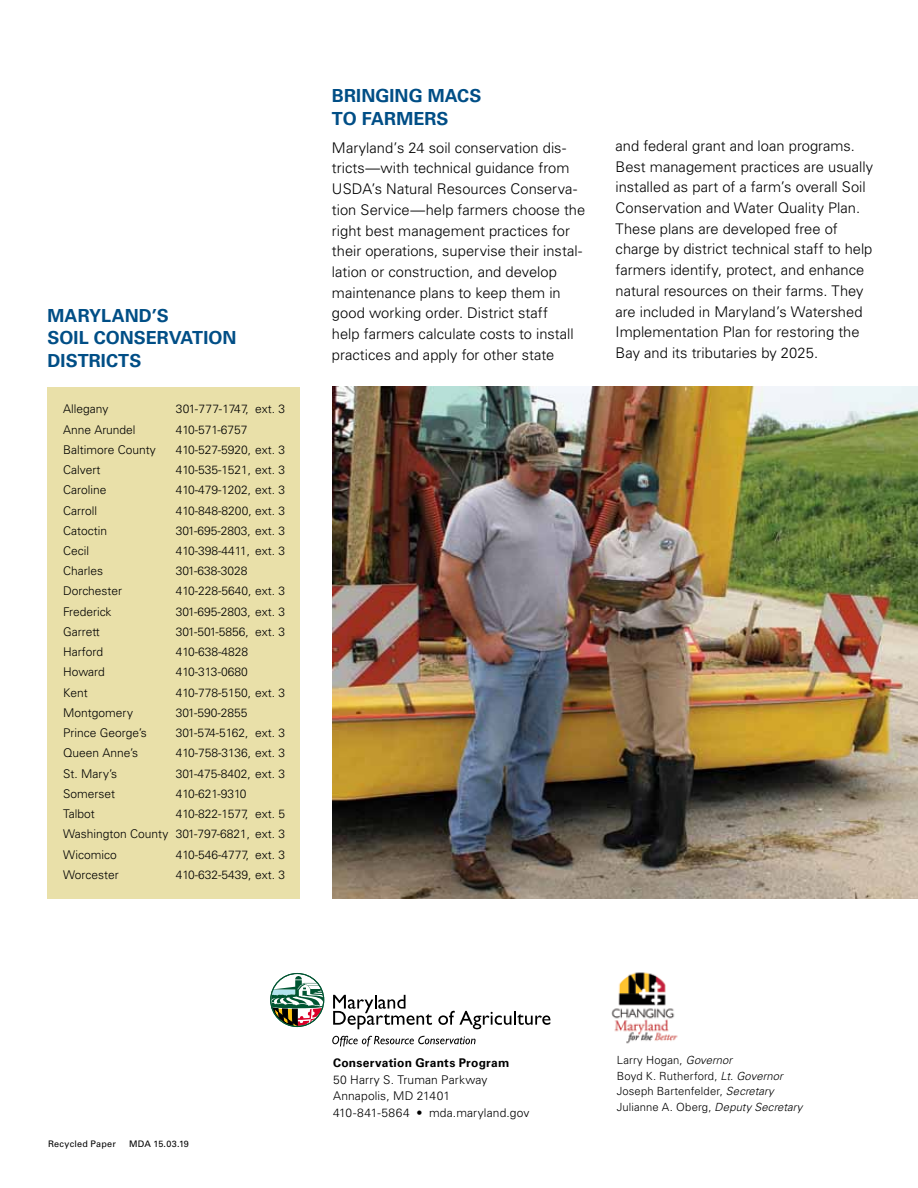
<style>
.page{position:relative;width:918px;height:1188px;background:#fff}
.page>*{position:absolute;margin:0;border:0;box-sizing:border-box;transform-origin:0 0}
.t1{font:700 18px/22.5px "Univers";letter-spacing:.005em;color:#004e86}
.t2{font:300 14.7px/20.7px "Univers";color:#000}
.t3{font:300 12px/16.5px "Univers";color:#000}
.t4{font:700 12px "Univers";letter-spacing:.02em;color:#000}
.t5{font:300 11.25px/15.8px "Univers";letter-spacing:.01em;color:#000}
.t6{font:9px "Univers";letter-spacing:.025em;color:#000}
.s1{font-style:italic}
</style>
<div class="page">
<svg style="left:333px;top:995px;width:99px;height:34px"></svg>
<svg style="left:438px;top:1011px;width:112px;height:18px"></svg>
<svg style="left:332px;top:1036px;width:144px;height:10px"></svg>
<svg style="left:270px;top:973px;width:54px;height:54px"></svg>
<img style="left:611px;top:972px;width:67px;height:72px">
<img style="left:333px;top:387px;width:585px;height:512px">
<div style="left:48px;top:387px;width:252px;height:512px;background:#e9e0a9"></div>
<p class="t1" style="left:48px;top:304px;width:190px">MARYLAND’S<br>SOIL CONSERVATION<br>DISTRICTS</p>
<p class="t3" style="left:63px;top:401px;width:47px">Allegany</p>
<p class="t3" style="left:176px;top:401px;width:111px">301-777-1747, ext. 3</p>
<p class="t3" style="left:63px;top:421px;width:74px">Anne Arundel</p>
<p class="t3" style="left:176px;top:421px;width:73px">410-571-6757</p>
<p class="t3" style="left:63px;top:441px;width:94px">Baltimore County</p>
<p class="t3" style="left:176px;top:441px;width:111px">410-527-5920, ext. 3</p>
<p class="t3" style="left:63px;top:462px;width:39px">Calvert</p>
<p class="t3" style="left:176px;top:462px;width:111px">410-535-1521, ext. 3</p>
<p class="t3" style="left:63px;top:482px;width:45px">Caroline</p>
<p class="t3" style="left:176px;top:482px;width:111px">410-479-1202, ext. 3</p>
<p class="t3" style="left:63px;top:502px;width:35px">Carroll</p>
<p class="t3" style="left:176px;top:502px;width:111px">410-848-8200, ext. 3</p>
<p class="t3" style="left:63px;top:522px;width:46px">Catoctin</p>
<p class="t3" style="left:176px;top:522px;width:111px">301-695-2803, ext. 3</p>
<p class="t3" style="left:63px;top:543px;width:28px">Cecil</p>
<p class="t3" style="left:176px;top:543px;width:111px">410-398-4411, ext. 3</p>
<p class="t3" style="left:63px;top:563px;width:42px">Charles</p>
<p class="t3" style="left:176px;top:563px;width:73px">301-638-3028</p>
<p class="t3" style="left:63px;top:583px;width:60px">Dorchester</p>
<p class="t3" style="left:176px;top:583px;width:111px">410-228-5640, ext. 3</p>
<p class="t3" style="left:63px;top:603px;width:50px">Frederick</p>
<p class="t3" style="left:176px;top:603px;width:111px">301-695-2803, ext. 3</p>
<p class="t3" style="left:63px;top:623px;width:38px">Garrett</p>
<p class="t3" style="left:176px;top:623px;width:111px">301-501-5856, ext. 3</p>
<p class="t3" style="left:63px;top:644px;width:41px">Harford</p>
<p class="t3" style="left:176px;top:644px;width:74px">410-638-4828</p>
<p class="t3" style="left:63px;top:664px;width:43px">Howard</p>
<p class="t3" style="left:176px;top:664px;width:73px">410-313-0680</p>
<p class="t3" style="left:63px;top:684px;width:26px">Kent</p>
<p class="t3" style="left:176px;top:684px;width:111px">410-778-5150, ext. 3</p>
<p class="t3" style="left:63px;top:704px;width:71px">Montgomery</p>
<p class="t3" style="left:176px;top:704px;width:73px">301-590-2855</p>
<p class="t3" style="left:63px;top:725px;width:85px">Prince George’s</p>
<p class="t3" style="left:176px;top:725px;width:111px">301-574-5162, ext. 3</p>
<p class="t3" style="left:63px;top:745px;width:76px">Queen Anne’s</p>
<p class="t3" style="left:176px;top:745px;width:111px">410-758-3136, ext. 3</p>
<p class="t3" style="left:63px;top:765px;width:55px">St. Mary’s</p>
<p class="t3" style="left:176px;top:765px;width:111px">301-475-8402, ext. 3</p>
<p class="t3" style="left:63px;top:785px;width:54px">Somerset</p>
<p class="t3" style="left:176px;top:785px;width:72px">410-621-9310</p>
<p class="t3" style="left:63px;top:806px;width:33px">Talbot</p>
<p class="t3" style="left:63px;top:804px;width:223px;line-height:20.2px;text-align:justify;text-indent:112px">410-822-1577, ext. 5<br>Washington County 301-797-6821, ext. 3<br>Wicomico</p>
<p class="t3" style="left:176px;top:846px;width:111px">410-546-4777, ext. 3</p>
<p class="t3" style="left:63px;top:867px;width:57px">Worcester</p>
<p class="t3" style="left:176px;top:867px;width:111px">410-632-5439, ext. 3</p>
<p class="t1" style="left:332px;top:85px;width:151px">BRINGING MACS<br>TO FARMERS</p>
<p class="t2" style="left:332px;top:137px;width:255px">Maryland’s 24 soil conservation dis&shy;tricts—with technical guidance from USDA’s Natural Resources Conserva&shy;tion Service—help farmers choose the right best management practices for their operations, supervise their instal&shy;lation or construction, and develop maintenance plans to keep them in good working order. District staff<br>help farmers calculate costs to install practices and apply for other state</p>
<p class="t2" style="left:616px;top:135px;width:259px">and federal grant and loan programs.<br>Best management practices are usually installed as part of a farm’s overall Soil Conservation and Water Quality Plan.<br>These plans are developed free of charge by district technical staff to help farmers identify, protect, and enhance natural resources on their farms. They are included in Maryland’s Watershed Implementation Plan for restoring the Bay and its tributaries by 2025.</p>
<p class="t6" style="left:48px;top:1139px;width:69px">Recycled Paper</p>
<p class="t6" style="left:129px;top:1139px;width:61px">MDA 15.03.19</p>
<p class="t4" style="left:333px;top:1056px;width:178px">Conservation Grants Program</p>
<p class="t3" style="left:333px;top:1071px;width:198px">50 Harry S. Truman Parkway<br>Annapolis, MD 21401<br>410-841-5864 • mda.maryland.gov</p>
<p class="t5" style="left:617px;top:1052px;width:187px">Larry Hogan, <span class="s1">Governor<br></span>Boyd K. Rutherford, <span class="s1">Lt. Governor<br></span>Joseph Bartenfelder, <span class="s1">Secretary<br></span>Julianne A. Oberg, <span class="s1">Deputy Secretary</span></p>
</div>
